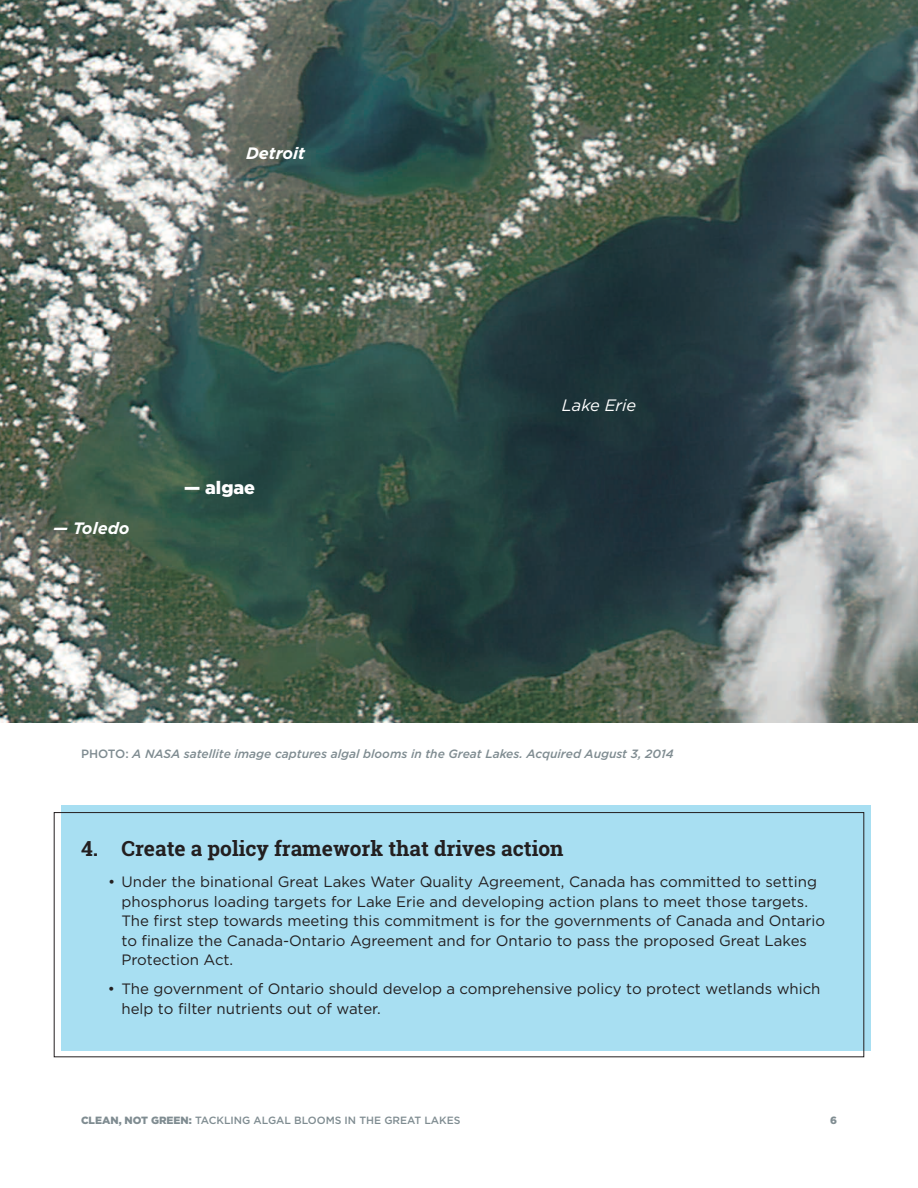
<style>
.page{position:relative;width:918px;height:1188px;background:#fff}
.page>*{position:absolute;margin:0;border:0;box-sizing:border-box;transform-origin:0 0}
.t1{font:700 21px "Roboto Slab";color:#231f20}
.t2{font:900 18px "Gotham";color:#fff}
.t3{font:italic 700 16.5px "Gotham";color:#fff}
.t4{font:italic 16.5px "Gotham";color:#fff}
.t5{font:15px/19.5px "Gotham";color:#231f20}
.t6{font:italic 500 12px "Gotham";color:#7f8c91}
.t7{font:500 10.5px "Gotham";color:#7f8c91}
.t8{font:900 10.5px "Gotham";color:#7f8c91}
.s1{font-style:normal}
.s2{font-weight:900}
</style>
<div class="page">
<img style="left:0;top:0;width:918px;height:723px">
<div style="left:62px;top:805px;width:809px;height:246px;background:#a8dff2"></div>
<div style="left:54px;top:812px;width:810px;height:245px;border:1px solid #231f20"></div>
<p class="t3" style="left:246px;top:144px;width:61px">Detroit</p>
<p class="t3" style="left:53px;top:519px;width:78px">— Toledo</p>
<p class="t2" style="left:184px;top:477px;width:73px">— algae</p>
<p class="t4" style="left:562px;top:396px;width:76px">Lake Erie</p>
<p class="t6" style="left:81px;top:747px;width:594px"><span class="s1">PHOTO:</span> A NASA satellite image captures algal blooms in the Great Lakes. Acquired August 3, 2014</p>
<h1 class="t1" style="left:81px;top:834px;width:484px">4. Create a policy framework that drives action</h1>
<p class="t5" style="left:121px;top:872px;width:705px;text-indent:-13px">• Under the binational Great Lakes Water Quality Agreement, Canada has committed to setting phosphorus loading targets for Lake Erie and developing action plans to meet those targets.<br>The first step towards meeting this commitment is for the governments of Canada and Ontario to finalize the Canada-Ontario Agreement and for Ontario to pass the proposed Great Lakes Protection Act.</p>
<p class="t5" style="left:121px;top:979px;width:701px;text-indent:-13px">• The government of Ontario should develop a comprehensive policy to protect wetlands which help to filter nutrients out of water.</p>
<p class="t7" style="left:81px;top:1114px;width:381px"><span class="s2">CLEAN, NOT GREEN:</span> TACKLING ALGAL BLOOMS IN THE GREAT LAKES</p>
<p class="t8" style="left:830px;top:1114px;width:8px">6</p>
</div>
